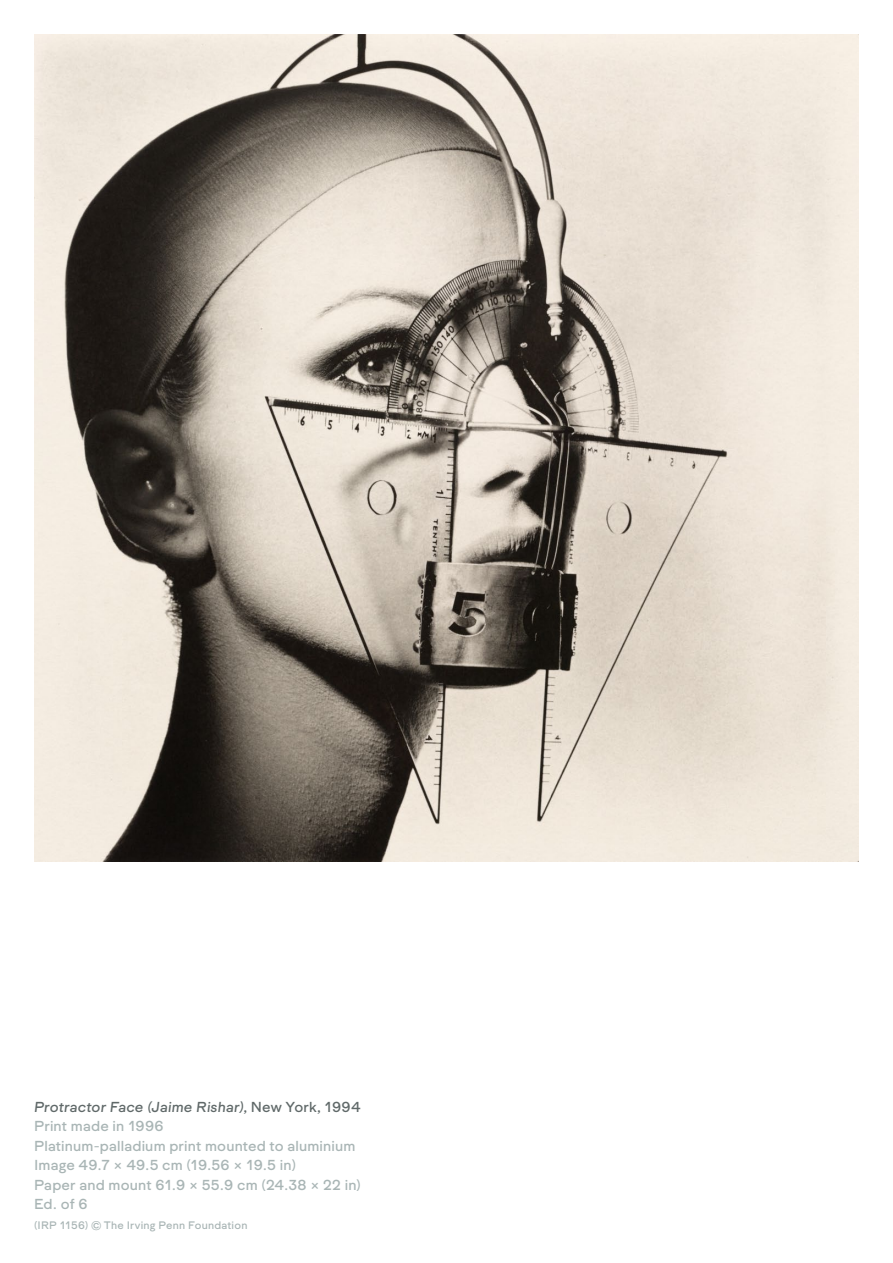
<style>
.page{position:relative;width:893px;height:1263px;background:#fff}
.page>*{position:absolute;margin:0;border:0;box-sizing:border-box;transform-origin:0 0}
.t1{font:15px/19.5px "Formale Grotesque N3";letter-spacing:.01em;color:#a9b5b5}
.t2{font:15px "Formale Grotesque N3 It";letter-spacing:.01em;color:#606969}
.t3{font:11.25px "Formale Grotesque N3";letter-spacing:.02em;color:#a9b5b5}
.s1{font-family:"Formale Grotesque N3"}
</style>
<div class="page">
<img style="left:35px;top:35px;width:823px;height:826px">
<p class="t2" style="left:34px;top:1098px;width:328px">Protractor Face (Jaime Rishar)<span class="s1">, New York, 1994</span></p>
<p class="t1" style="left:34px;top:1116px;width:328px">Print made in 1996<br>Platinum-palladium print mounted to aluminium<br>Image 49.7 × 49.5 cm (19.56 × 19.5 in)<br>Paper and mount 61.9 × 55.9 cm (24.38 × 22 in)<br>Ed. of 6</p>
<p class="t3" style="left:34px;top:1219px;width:215px">(IRP 1156) © The Irving Penn Foundation</p>
</div>
